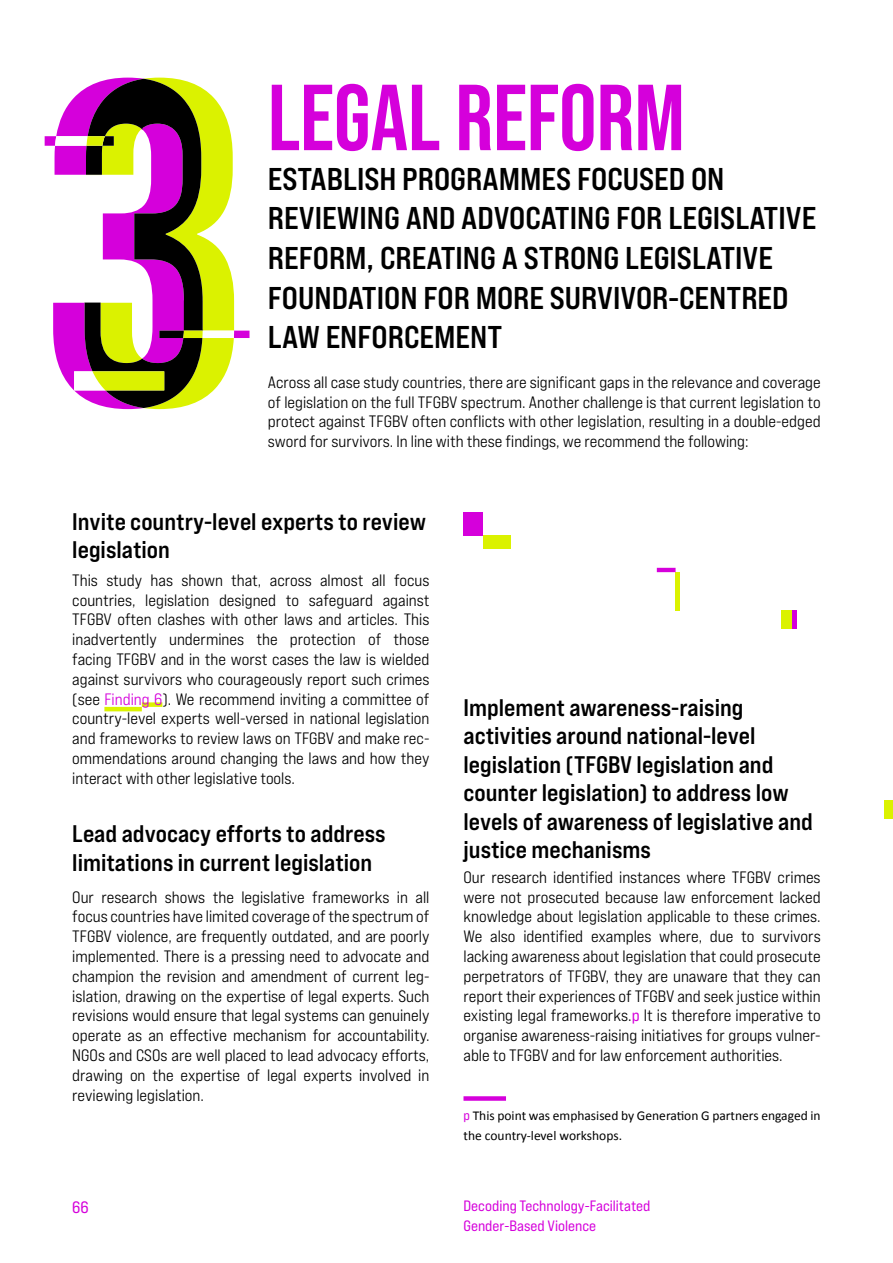
<style>
.page{position:relative;width:893px;height:1263px;background:#fff}
.page>*{position:absolute;margin:0;border:0;box-sizing:border-box;transform-origin:0 0}
.t1{font:700 93.45px "Bebas Neue Pro";color:#d500db}
.t2{font:31.5px/39.6px "Bebas Neue Pro Exp Bd";color:#000}
.t3{font:24px/28.5px "Bebas Neue Pro Exp Bd";color:#000}
.t4{font:16.5px/19.8px "Bebas Neue Pro Exp Md";color:#000;text-align:justify}
.t5{font:16.5px "Bebas Neue Pro Exp Rg";color:#d500db}
.t6{font:15px/19.5px "Bebas Neue Pro Exp Rg";color:#d500db}
.t7{font:13.5px/19.8px "Calibri";color:#000}
.s1{color:#d500db}
.s2{font-family:"Bebas Neue Pro Exp Rg";color:#d500db}
</style>
<div class="page">
<div style="left:463px;top:512px;width:20px;height:24px;background:#d500db"></div>
<hr style="left:676px;top:572px;width:4px;height:39px;background:#dbf200">
<div style="left:483px;top:536px;width:28px;height:13px;background:#dbf200"></div>
<div style="left:884px;top:800px;width:9px;height:18px;background:#dbf200"></div>
<div style="left:781px;top:610px;width:11px;height:18px;background:#dbf200"></div>
<hr style="left:792px;top:610px;width:4px;height:18px;background:#d500db">
<hr style="left:657px;top:568px;width:19px;height:4px;background:#d500db">
<svg style="left:45px;top:78px;width:204px;height:331px"></svg>
<hr style="left:104px;top:707px;width:38px;height:4px;background:#dbf200">
<div style="left:142px;top:702px;width:20px;height:5px;background:#dbf200"></div>
<div style="left:463px;top:1096px;width:43px;height:5px;background:#d500db"></div>
<h1 class="t1" style="left:268px;top:64px;width:419px">LEGAL REFORM</h1>
<h2 class="t2" style="left:268px;top:158px;width:550px">ESTABLISH PROGRAMMES FOCUSED ON REVIEWING AND ADVOCATING FOR LEGISLATIVE REFORM, CREATING A STRONG LEGISLATIVE FOUNDATION FOR MORE SURVIVOR-CENTRED LAW ENFORCEMENT</h2>
<p class="t4" style="left:268px;top:372px;width:554px">Across all case study countries, there are significant gaps in the relevance and coverage of legislation on the full TFGBV spectrum. Another challenge is that current legislation to protect against TFGBV often conflicts with other legislation, resulting in a double-edged sword for survivors. In line with these findings, we recommend the following:</p>
<h3 class="t3" style="left:72px;top:507px;width:355px">Invite country-level experts to review legislation</h3>
<p class="t4" style="left:72px;top:570px;width:359px">This study has shown that, across almost all focus countries, legislation designed to safeguard against TFGBV often clashes with other laws and articles. This inadvertently undermines the protection of those facing TFGBV and in the worst cases the law is wielded against survivors who courageously report such crimes (see <span class="s1">Finding 6</span>). We recommend inviting a committee of country-level experts well-versed in national legislation and frameworks to review laws on TFGBV and make rec&shy;ommendations around changing the laws and how they interact with other legislative tools.</p>
<h3 class="t3" style="left:72px;top:819px;width:315px">Lead advocacy efforts to address limitations in current legislation</h3>
<p class="t4" style="left:72px;top:887px;width:359px">Our research shows the legislative frameworks in all focus countries have limited coverage of the spectrum of TFGBV violence, are frequently outdated, and are poorly implemented. There is a pressing need to advocate and champion the revision and amendment of current leg&shy;islation, drawing on the expertise of legal experts. Such revisions would ensure that legal systems can genuinely operate as an effective mechanism for accountability.<br>NGOs and CSOs are well placed to lead advocacy efforts, drawing on the expertise of legal experts involved in reviewing legislation.</p>
<h3 class="t3" style="left:463px;top:693px;width:351px">Implement awareness-raising activities around national-level legislation (TFGBV legislation and counter legislation) to address low levels of awareness of legislative and justice mechanisms</h3>
<p class="t4" style="left:463px;top:867px;width:359px">Our research identified instances where TFGBV crimes were not prosecuted because law enforcement lacked knowledge about legislation applicable to these crimes.<br>We also identified examples where, due to survivors lacking awareness about legislation that could prosecute perpetrators of TFGBV, they are unaware that they can report their experiences of TFGBV and seek justice within existing legal frameworks.<span class="s2">p</span> It is therefore imperative to organise awareness-raising initiatives for groups vulner&shy;able to TFGBV and for law enforcement authorities.</p>
<p class="t7" style="left:463px;top:1106px;width:359px"><span class="s2">p</span> This point was emphasised by Generation G partners engaged in the country-level workshops.</p>
<p class="t5" style="left:72px;top:1197px;width:18px">66</p>
<p class="t6" style="left:463px;top:1196px;width:188px">Decoding Technology-Facilitated<br>Gender-Based Violence</p>
</div>
